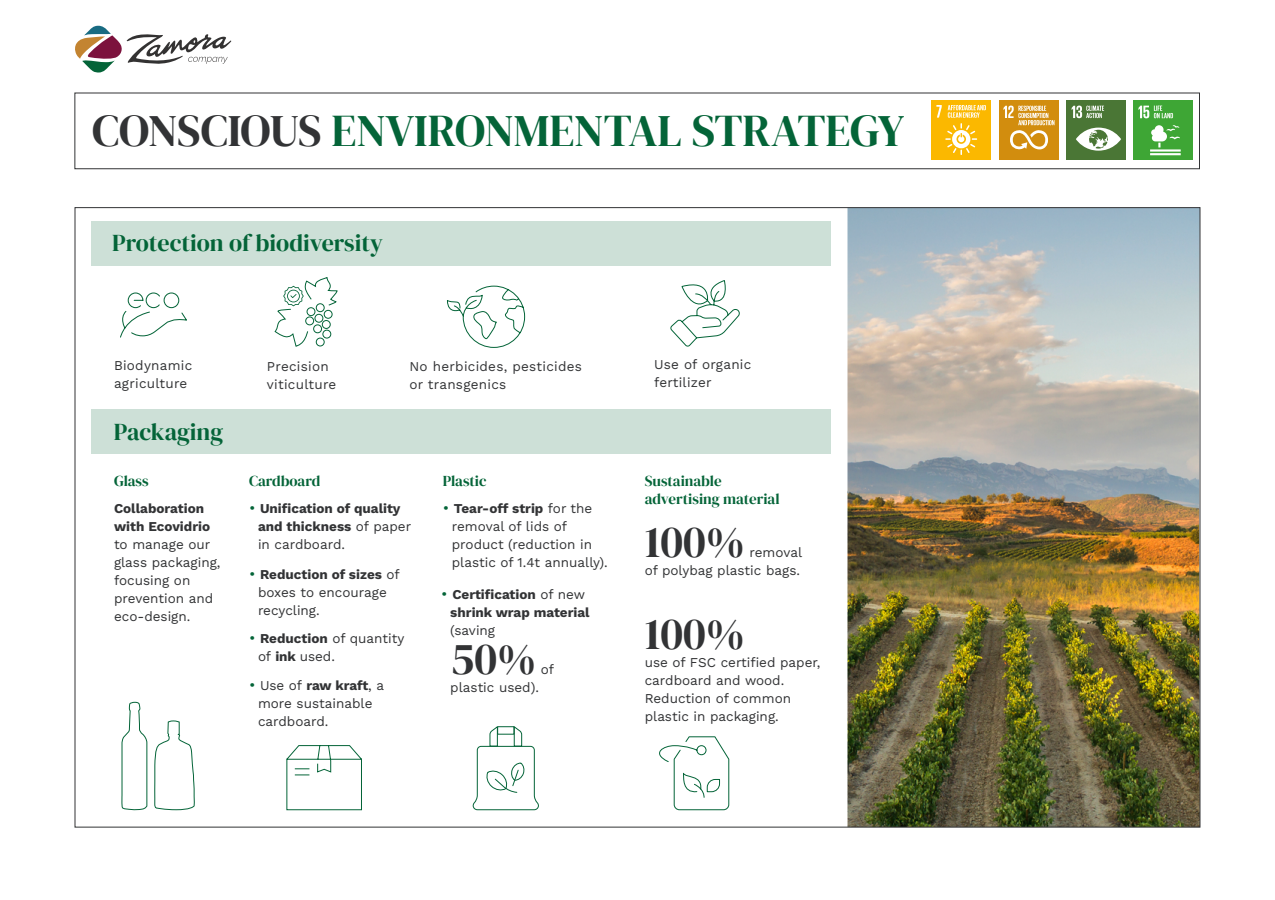
<style>
.page{position:relative;width:1275px;height:900px;background:#fff}
.page>*{position:absolute;margin:0;border:0;box-sizing:border-box;transform-origin:0 0}
.t1{font:45px "DM Serif Display";letter-spacing:-.005em;color:#046438}
.t2{font:45px "DM Serif Display";color:#323335}
.t3{font:24px "DM Serif Display";color:#046438}
.t4{font:15px/18px "DM Serif Display";color:#046438}
.t5{font:13.5px/18px "Work Sans";color:#323335}
.t6{font:13.5px/18px "Work Sans";letter-spacing:.02em;color:#323335}
.s1{color:#323335}
.s2{font-size:15px;color:#046438}
</style>
<div class="page">
<img style="left:848px;top:209px;width:350px;height:616px">
<div style="left:92px;top:221px;width:739px;height:45px;background:#cde0d7"></div>
<svg style="left:75px;top:26px;width:156px;height:47px"></svg>
<div style="left:92px;top:409px;width:739px;height:45px;background:#cde0d7"></div>
<svg style="left:659px;top:736px;width:71px;height:74px"></svg>
<svg style="left:472px;top:726px;width:67px;height:84px"></svg>
<svg style="left:121px;top:701px;width:27px;height:110px"></svg>
<svg style="left:286px;top:745px;width:76px;height:65px"></svg>
<svg style="left:154px;top:720px;width:41px;height:91px"></svg>
<svg style="left:120px;top:292px;width:67px;height:46px"></svg>
<svg style="left:670px;top:280px;width:70px;height:67px"></svg>
<svg style="left:447px;top:285px;width:79px;height:63px"></svg>
<svg style="left:274px;top:278px;width:64px;height:69px"></svg>
<div style="left:75px;top:93px;width:1125px;height:76px;background:#fff;border:1px solid #323335"></div>
<div style="left:932px;top:100px;width:60px;height:60px;background:#fbb800"></div>
<div style="left:999px;top:100px;width:60px;height:60px;background:#d28d0e"></div>
<div style="left:1133px;top:100px;width:60px;height:60px;background:#3ea635"></div>
<div style="left:1066px;top:100px;width:60px;height:60px;background:#4a7635"></div>
<svg style="left:936px;top:105px;width:50px;height:50px"></svg>
<svg style="left:1003px;top:106px;width:52px;height:44px"></svg>
<svg style="left:1072px;top:106px;width:49px;height:45px"></svg>
<svg style="left:1138px;top:106px;width:43px;height:49px"></svg>
<h1 class="t1" style="left:92px;top:104px;width:814px"><span class="s1">CONSCIOUS</span> ENVIRONMENTAL STRATEGY</h1>
<h2 class="t3" style="left:112px;top:229px;width:272px">Protection of biodiversity</h2>
<p class="t6" style="left:114px;top:356px;width:80px">Biodynamic agriculture</p>
<p class="t6" style="left:654px;top:355px;width:99px">Use of organic fertilizer</p>
<p class="t6" style="left:410px;top:357px;width:174px">No herbicides, pesticides or transgenics</p>
<p class="t6" style="left:267px;top:357px;width:71px">Precision viticulture</p>
<h2 class="t3" style="left:114px;top:418px;width:111px">Packaging</h2>
<p class="t4" style="left:114px;top:472px;width:36px">Glass</p>
<p class="t5" style="left:114px;top:498px;width:108px">Collaboration with Ecovidrio to manage our glass packaging, focusing on prevention and eco-design.</p>
<p class="t4" style="left:249px;top:472px;width:73px">Cardboard</p>
<p class="t5" style="left:258px;top:498px;width:155px;text-indent:-9px"><span class="s2">•</span> Unification of quality and thickness of paper in cardboard.</p>
<p class="t5" style="left:258px;top:564px;width:143px;text-indent:-9px"><span class="s2">•</span> Reduction of sizes of boxes to encourage recycling.</p>
<p class="t5" style="left:258px;top:629px;width:148px;text-indent:-9px"><span class="s2">•</span> Reduction of quantity of ink used.</p>
<p class="t5" style="left:258px;top:675px;width:128px;text-indent:-9px"><span class="s2">•</span> Use of raw kraft, a more sustainable cardboard.</p>
<p class="t4" style="left:443px;top:472px;width:45px">Plastic</p>
<p class="t5" style="left:452px;top:498px;width:158px;text-indent:-9px"><span class="s2">•</span> Tear-off strip for the removal of lids of product (reduction in plastic of 1.4t annually).</p>
<p class="t5" style="left:450px;top:585px;width:141px;text-indent:-9px"><span class="s2">•</span> Certification of new shrink wrap material (saving</p>
<h1 class="t2" style="left:451px;top:633px;width:87px">50%</h1>
<p class="t5" style="left:541px;top:660px;width:15px">of</p>
<p class="t5" style="left:450px;top:678px;width:90px">plastic used).</p>
<p class="t4" style="left:645px;top:472px;width:136px">Sustainable advertising material</p>
<h1 class="t2" style="left:645px;top:516px;width:102px">100%</h1>
<p class="t5" style="left:645px;top:543px;width:159px;text-align:right">removal<br>of polybag plastic bags.</p>
<h1 class="t2" style="left:645px;top:607px;width:102px">100%</h1>
<p class="t5" style="left:645px;top:670px;width:148px">cardboard and wood.<br>Reduction of common plastic in packaging.</p>
<p class="t5" style="left:645px;top:652px;width:177px">use of FSC certified paper,</p>
</div>
